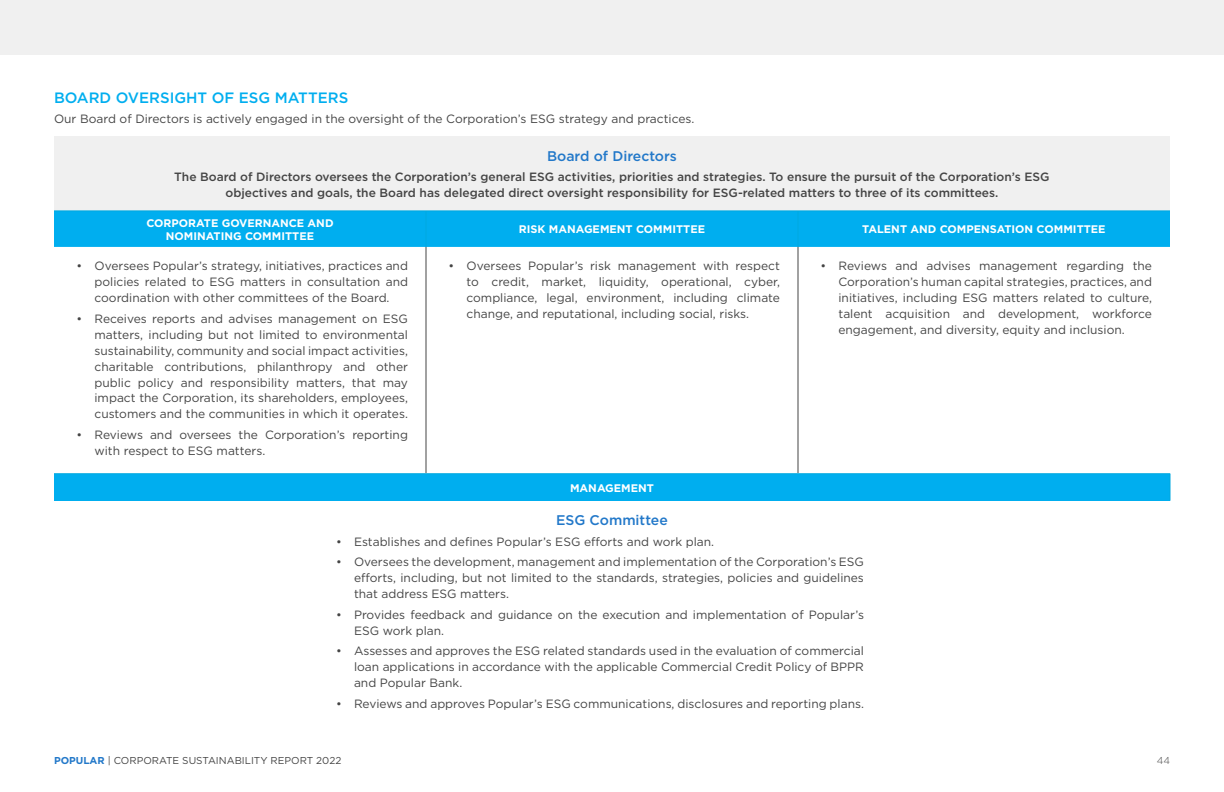
<style>
.page{position:relative;width:1224px;height:792px;background:#fff}
.page>*{position:absolute;margin:0;border:0;box-sizing:border-box;transform-origin:0 0}
.t1{font:500 15px "Gotham";color:#00aeef}
.t2{font:500 14px "Gotham";color:#2278c9}
.t3{font:12px/16px "Gotham";color:#444;text-align:justify}
.t4{font:500 12px/16px "Gotham";color:#444;text-align:center}
.t5{font:700 11px/13px "Gotham";color:#fff;text-align:center}
.t6{font:10px "Gotham";color:#444}
.t7{font:300 10px "Gotham";color:#444}
.s1{font-weight:700;color:#2278c9}
</style>
<div class="page">
<div style="left:54px;top:136px;width:1116px;height:75px;background:#f0f0f0"></div>
<div style="left:54px;top:212px;width:1116px;height:35px;background:#00aeef"></div>
<hr style="left:54px;top:211px;width:372px;height:1px;background:#00a9e0">
<hr style="left:426px;top:211px;width:372px;height:1px;background:#00a9e0">
<hr style="left:426px;top:211px;width:1px;height:36px;background:#00a9e0">
<hr style="left:798px;top:211px;width:372px;height:1px;background:#00a9e0">
<hr style="left:798px;top:211px;width:1px;height:36px;background:#00a9e0">
<hr style="left:426px;top:247px;width:1px;height:226px;background:#444">
<hr style="left:798px;top:247px;width:1px;height:226px;background:#444">
<div style="left:54px;top:474px;width:1116px;height:27px;background:#00aeef"></div>
<hr style="left:54px;top:473px;width:1116px;height:1px;background:#00a9e0">
<svg style="left:1170px;top:474px;width:1px;height:27px"></svg>
<div style="left:0;top:0;width:1224px;height:55px;background:#f0f0f0"></div>
<p class="t1" style="left:54px;top:88px;width:296px">BOARD OVERSIGHT OF ESG MATTERS</p>
<p class="t3" style="left:54px;top:111px;width:642px">Our Board of Directors is actively engaged in the oversight of the Corporation’s ESG strategy and practices.</p>
<p class="t2" style="left:547px;top:147px;width:131px">Board of Directors</p>
<p class="t4" style="left:174px;top:169px;width:877px">The Board of Directors oversees the Corporation’s general ESG activities, priorities and strategies. To ensure the pursuit of the Corporation’s ESG objectives and goals, the Board has delegated direct oversight responsibility for ESG-related matters to three of its committees.</p>
<p class="t5" style="left:146px;top:216px;width:189px">CORPORATE GOVERNANCE AND<br>NOMINATING COMMITTEE</p>
<p class="t5" style="left:519px;top:223px;width:188px">RISK MANAGEMENT COMMITTEE</p>
<p class="t5" style="left:862px;top:223px;width:245px">TALENT AND COMPENSATION COMMITTEE</p>
<p class="t3" style="left:94px;top:258px;width:315px;text-indent:-18px">• Oversees Popular’s strategy, initiatives, practices and policies related to ESG matters in consultation and coordination with other committees of the Board.</p>
<p class="t3" style="left:94px;top:310px;width:315px;text-indent:-18px">• Receives reports and advises management on ESG matters, including but not limited to environmental sustainability, community and social impact activities, charitable contributions, philanthropy and other public policy and responsibility matters, that may impact the Corporation, its shareholders, employees, customers and the communities in which it operates.</p>
<p class="t3" style="left:94px;top:427px;width:315px;text-indent:-18px">• Reviews and oversees the Corporation’s reporting with respect to ESG matters.</p>
<p class="t3" style="left:466px;top:258px;width:315px;text-indent:-18px">• Oversees Popular’s risk management with respect to credit, market, liquidity, operational, cyber, compliance, legal, environment, including climate change, and reputational, including social, risks.</p>
<p class="t3" style="left:838px;top:258px;width:315px;text-indent:-18px">• Reviews and advises management regarding the Corporation’s human capital strategies, practices, and initiatives, including ESG matters related to culture, talent acquisition and development, workforce engagement, and diversity, equity and inclusion.</p>
<p class="t5" style="left:570px;top:481px;width:85px">MANAGEMENT</p>
<p class="t2" style="left:556px;top:511px;width:113px">ESG Committee</p>
<p class="t3" style="left:336px;top:533px;width:380px">• Establishes and defines Popular’s ESG efforts and work plan.</p>
<p class="t3" style="left:354px;top:554px;width:512px;text-indent:-18px">• Oversees the development, management and implementation of the Corporation’s ESG efforts, including, but not limited to the standards, strategies, policies and guidelines that address ESG matters.</p>
<p class="t3" style="left:354px;top:606px;width:511px;text-indent:-18px">• Provides feedback and guidance on the execution and implementation of Popular’s<br>ESG work plan.</p>
<p class="t3" style="left:354px;top:643px;width:512px;text-indent:-18px">• Assesses and approves the ESG related standards used in the evaluation of commercial loan applications in accordance with the applicable Commercial Credit Policy of BPPR and Popular Bank.</p>
<p class="t3" style="left:336px;top:695px;width:530px">• Reviews and approves Popular’s ESG communications, disclosures and reporting plans.</p>
<p class="t6" style="left:54px;top:754px;width:289px"><span class="s1">POPULAR</span> | CORPORATE SUSTAINABILITY REPORT 2022</p>
<p class="t7" style="left:1157px;top:754px;width:15px">44</p>
</div>
